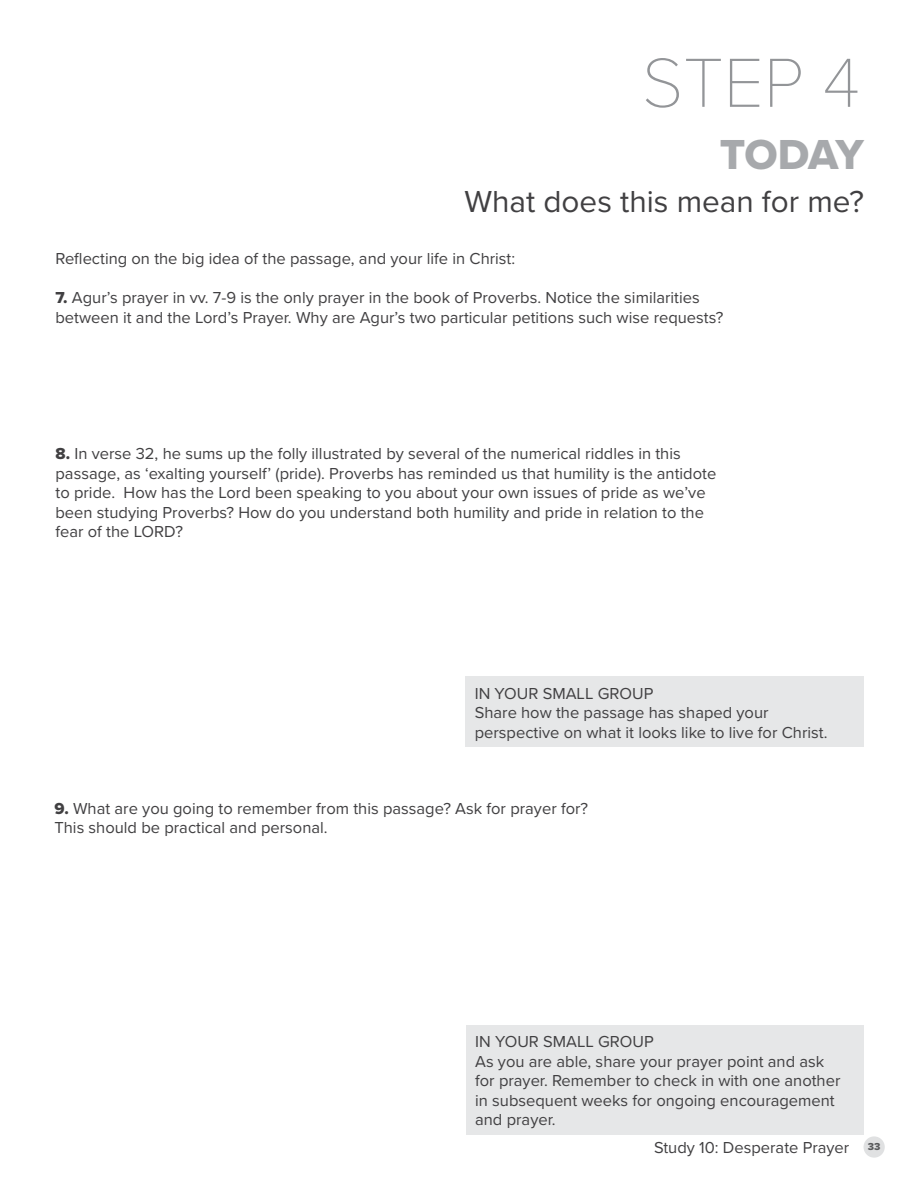
<style>
.page{position:relative;width:918px;height:1188px;background:#fff}
.page>*{position:absolute;margin:0;border:0;box-sizing:border-box;transform-origin:0 0}
.t1{font:100 72px "Proxima Nova T";color:#939598}
.t2{font:43.5px "Proxima Nova Extrabld";letter-spacing:-.025em;color:#a7a9ac}
.t3{font:31.5px "Proxima Nova";color:#414042}
.t4{font:16.5px/19.5px "Proxima Nova";color:#414042}
.t5{font:10.5px "Proxima Nova Extrabld";color:#58595b}
.s1{font-family:"Proxima Nova Extrabld"}
</style>
<div class="page">
<div style="left:466px;top:1025px;width:398px;height:109px;background:#e6e7e8"></div>
<div style="left:864px;top:1136px;width:21px;height:22px;background:#e0e1e2;border-radius:50%"></div>
<div style="left:466px;top:677px;width:398px;height:70px;background:#e6e7e8"></div>
<h1 class="t1" style="left:642px;top:42px;width:220px">STEP 4</h1>
<h2 class="t2" style="left:720px;top:122px;width:146px">TODAY</h2>
<h3 class="t3" style="left:464px;top:178px;width:401px">What does this mean for me?</h3>
<p class="t4" style="left:56px;top:248px;width:461px">Reflecting on the big idea of the passage, and your life in Christ:</p>
<p class="t4" style="left:56px;top:287px;width:669px"><span class="s1">7.</span> Agur’s prayer in vv. 7-9 is the only prayer in the book of Proverbs. Notice the similarities between it and the Lord’s Prayer. Why are Agur’s two particular petitions such wise requests?</p>
<p class="t4" style="left:56px;top:443px;width:662px"><span class="s1">8.</span> In verse 32, he sums up the folly illustrated by several of the numerical riddles in this passage, as ‘exalting yourself’ (pride). Proverbs has reminded us that humility is the antidote to pride. How has the Lord been speaking to you about your own issues of pride as we’ve been studying Proverbs? How do you understand both humility and pride in relation to the fear of the LORD?</p>
<p class="t4" style="left:475px;top:683px;width:354px">IN YOUR SMALL GROUP<br>Share how the passage has shaped your perspective on what it looks like to live for Christ.</p>
<p class="t4" style="left:54px;top:798px;width:535px"><span class="s1">9.</span> What are you going to remember from this passage? Ask for prayer for?<br>This should be practical and personal.</p>
<p class="t4" style="left:475px;top:1031px;width:367px">IN YOUR SMALL GROUP<br>As you are able, share your prayer point and ask for prayer. Remember to check in with one another in subsequent weeks for ongoing encouragement and prayer.</p>
<p class="t4" style="left:654px;top:1137px;width:197px">Study 10: Desperate Prayer</p>
<p class="t5" style="left:868px;top:1139px;width:14px">33</p>
</div>
